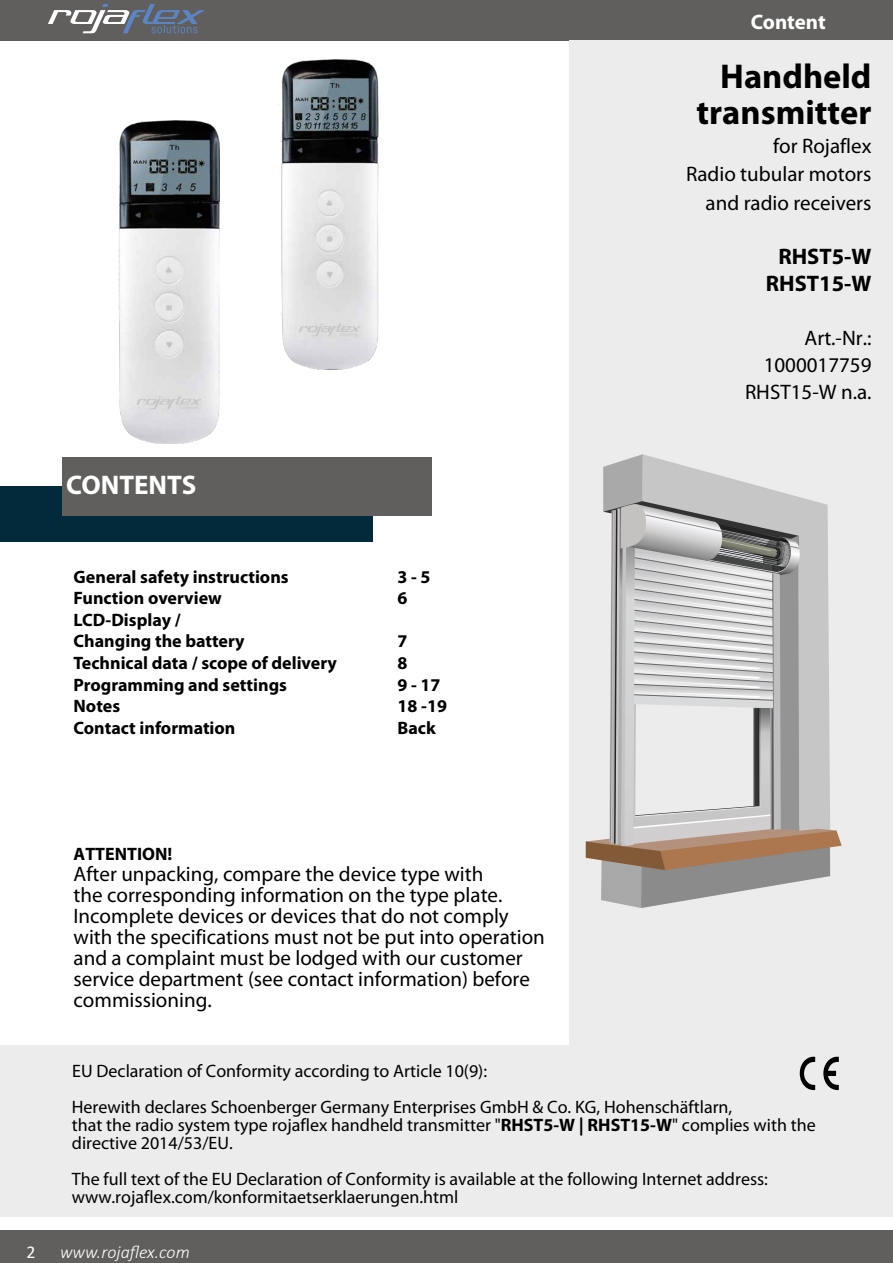
<style>
.page{position:relative;width:893px;height:1263px;background:#fff}
.page>*{position:absolute;margin:0;border:0;box-sizing:border-box;transform-origin:0 0}
.t1{font:700 34.5px/36px "Myriad Pro";color:#000;text-align:right}
.t2{font:700 27px "Myriad Pro";color:#fff}
.t3{font:700 22.5px/27px "Myriad Pro";color:#000;text-align:center}
.t4{font:21px/21px "Myriad Pro";color:#000;text-align:right}
.t5{font:700 21px "Myriad Pro";letter-spacing:-.005em;color:#fff}
.t6{font:18px/18px "Myriad Pro";color:#000}
.t7{font:700 18px/21.6px "Myriad Pro";color:#000}
.t8{font:italic 300 18px "Calibri";color:#fff}
.t9{font:18px "Calibri";color:#fff}
.s1{font-weight:700}
</style>
<div class="page">
<div style="left:0;top:0;width:893px;height:41px;background:#605f5e"></div>
<div style="left:0;top:1230px;width:893px;height:33px;background:#605f5e"></div>
<svg style="left:48px;top:4px;width:157px;height:29px"></svg>
<div style="left:570px;top:41px;width:323px;height:1176px;background:#ececec"></div>
<div style="left:0;top:487px;width:373px;height:55px;background:#032a3b"></div>
<div style="left:62px;top:458px;width:370px;height:58px;background:#605f5e"></div>
<div style="left:0;top:1045px;width:850px;height:172px;background:#ececed"></div>
<svg style="left:586px;top:454px;width:256px;height:454px"></svg>
<svg style="left:823px;top:1057px;width:16px;height:33px"></svg>
<svg style="left:799px;top:1057px;width:16px;height:33px"></svg>
<img style="left:118px;top:120px;width:101px;height:323px">
<img style="left:280px;top:60px;width:99px;height:309px">
<h2 class="t2" style="left:66px;top:469px;width:132px">CONTENTS</h2>
<p class="t7" style="left:74px;top:566px;width:217px">General safety instructions</p>
<p class="t7" style="left:398px;top:566px;width:35px">3 - 5</p>
<p class="t7" style="left:74px;top:587px;width:150px">Function overview</p>
<p class="t7" style="left:398px;top:587px;width:11px">6</p>
<p class="t7" style="left:74px;top:609px;width:173px">LCD-Display /<br>Changing the battery</p>
<p class="t7" style="left:398px;top:631px;width:11px">7</p>
<p class="t7" style="left:74px;top:652px;width:265px">Technical data / scope of delivery</p>
<p class="t7" style="left:398px;top:652px;width:11px">8</p>
<p class="t7" style="left:74px;top:674px;width:215px">Programming and settings</p>
<p class="t7" style="left:398px;top:674px;width:45px">9 - 17</p>
<p class="t7" style="left:74px;top:695px;width:48px">Notes</p>
<p class="t7" style="left:398px;top:695px;width:51px">18 -19</p>
<p class="t7" style="left:74px;top:717px;width:163px">Contact information</p>
<p class="t7" style="left:398px;top:717px;width:40px">Back</p>
<p class="t7" style="left:74px;top:844px;width:100px">ATTENTION!</p>
<p class="t4" style="left:74px;top:864px;width:473px;text-align:left">After unpacking, compare the device type with<br>the corresponding information on the type plate.<br>Incomplete devices or devices that do not comply with the specifications must not be put into operation and a complaint must be lodged with our customer service department (see contact information) before commissioning.</p>
<p class="t5" style="left:751px;top:10px;width:76px">Content</p>
<h1 class="t1" style="left:696px;top:59px;width:176px">Handheld transmitter</h1>
<p class="t4" style="left:686px;top:132px;width:187px;line-height:28.5px">for Rojaflex<br>Radio tubular motors and radio receivers</p>
<p class="t3" style="left:766px;top:243px;width:107px">RHST5-W<br>RHST15-W</p>
<p class="t4" style="left:745px;top:325px;width:128px;line-height:27px">Art.-Nr.:<br>1000017759<br>RHST15-W n.a.</p>
<p class="t6" style="left:72px;top:1053px;width:662px;line-height:36px">EU Declaration of Conformity according to Article 10(9):<br>Herewith declares Schoenberger Germany Enterprises GmbH &amp; Co. KG, Hohenschäftlarn,</p>
<p class="t6" style="left:72px;top:1116px;width:745px">that the radio system type rojaflex handheld transmitter "<span class="s1">RHST5-W | RHST15-W</span>" complies with the directive 2014/53/EU.</p>
<p class="t6" style="left:72px;top:1170px;width:698px">The full text of the EU Declaration of Conformity is available at the following Internet address: www.rojaflex.com/konformitaetserklaerungen.html</p>
<p class="t9" style="left:27px;top:1239px;width:11px">2</p>
<p class="t8" style="left:60px;top:1241px;width:131px">www.rojaflex.com</p>
</div>
